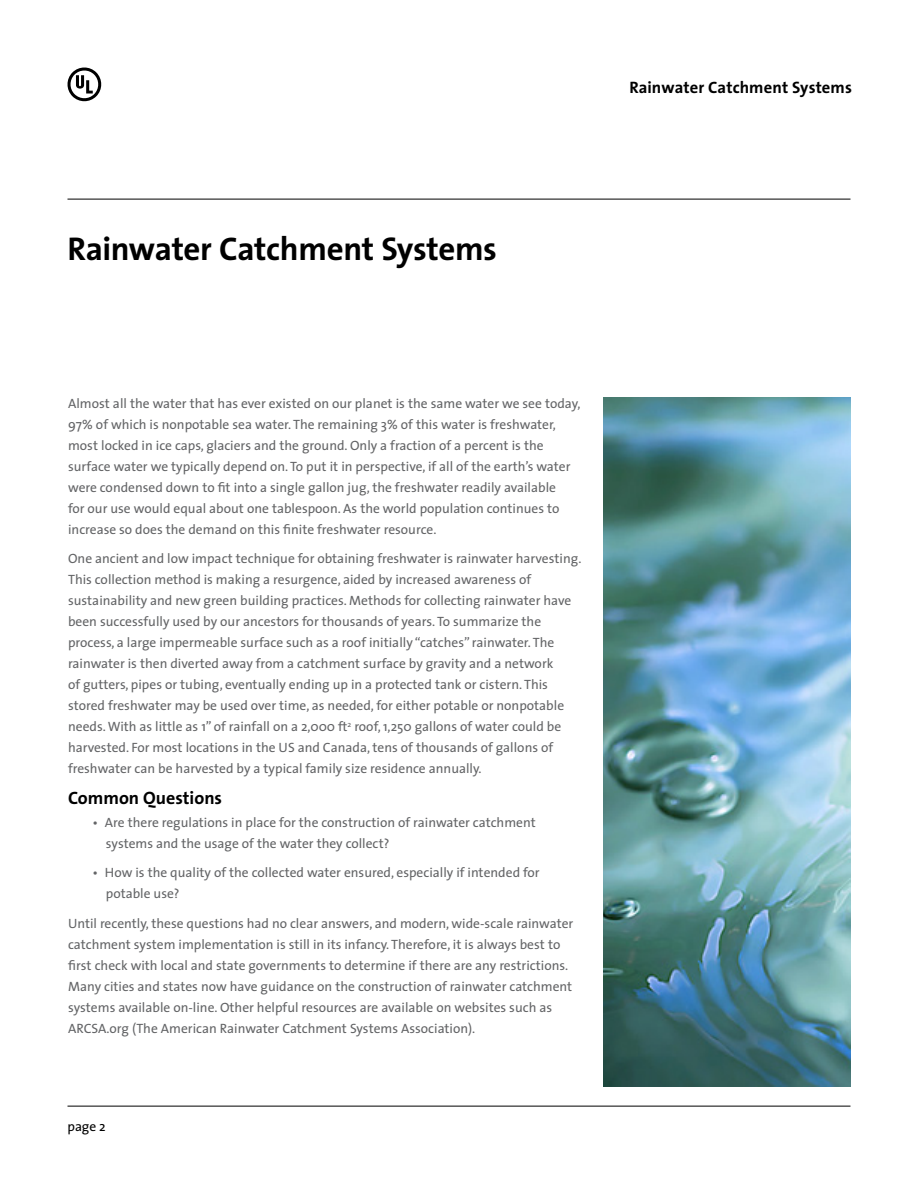
<style>
.page{position:relative;width:918px;height:1188px;background:#fff}
.page>*{position:absolute;margin:0;border:0;box-sizing:border-box;transform-origin:0 0}
.t1{font:700 33px "The Sans";letter-spacing:-.01em;color:#000}
.t2{font:700 18px "The Sans B7";color:#000}
.t3{font:700 16.5px "The Sans";letter-spacing:.005em;color:#000}
.t4{font:13.5px/21px "The Sans";color:#636466}
.t5{font:13.5px "The Sans";color:#000}
</style>
<div class="page">
<hr style="left:68px;top:1106px;width:782px;height:1px;background:#000">
<svg style="left:67px;top:67px;width:35px;height:35px"></svg>
<hr style="left:68px;top:199px;width:782px;height:1px;background:#000">
<img style="left:604px;top:397px;width:246px;height:689px">
<p class="t3" style="left:629px;top:77px;width:224px">Rainwater Catchment Systems</p>
<h1 class="t1" style="left:68px;top:228px;width:431px">Rainwater Catchment Systems</h1>
<p class="t4" style="left:68px;top:393px;width:514px">Almost all the water that has ever existed on our planet is the same water we see today, 97% of which is nonpotable sea water. The remaining 3% of this water is freshwater, most locked in ice caps, glaciers and the ground. Only a fraction of a percent is the surface water we typically depend on. To put it in perspective, if all of the earth’s water were condensed down to fit into a single gallon jug, the freshwater readily available<br>for our use would equal about one tablespoon. As the world population continues to increase so does the demand on this finite freshwater resource.</p>
<p class="t4" style="left:68px;top:548px;width:515px">One ancient and low impact technique for obtaining freshwater is rainwater harvesting.<br>This collection method is making a resurgence, aided by increased awareness of sustainability and new green building practices. Methods for collecting rainwater have been successfully used by our ancestors for thousands of years. To summarize the process, a large impermeable surface such as a roof initially “catches” rainwater. The rainwater is then diverted away from a catchment surface by gravity and a network<br>of gutters, pipes or tubing, eventually ending up in a protected tank or cistern. This stored freshwater may be used over time, as needed, for either potable or nonpotable needs. With as little as 1” of rainfall on a 2,000 ft<sup>2</sup> roof, 1,250 gallons of water could be harvested. For most locations in the US and Canada, tens of thousands of gallons of freshwater can be harvested by a typical family size residence annually.</p>
<h2 class="t2" style="left:68px;top:788px;width:156px">Common Questions</h2>
<p class="t4" style="left:106px;top:812px;width:431px;text-indent:-14px">• Are there regulations in place for the construction of rainwater catchment systems and the usage of the water they collect?</p>
<p class="t4" style="left:106px;top:863px;width:435px;text-indent:-14px">• How is the quality of the collected water ensured, especially if intended for potable use?</p>
<p class="t4" style="left:68px;top:913px;width:507px">Until recently, these questions had no clear answers, and modern, wide-scale rainwater catchment system implementation is still in its infancy. Therefore, it is always best to first check with local and state governments to determine if there are any restrictions.<br>Many cities and states now have guidance on the construction of rainwater catchment systems available on-line. Other helpful resources are available on websites such as ARCSA.org (The American Rainwater Catchment Systems Association).</p>
<p class="t5" style="left:68px;top:1117px;width:40px">page 2</p>
</div>
